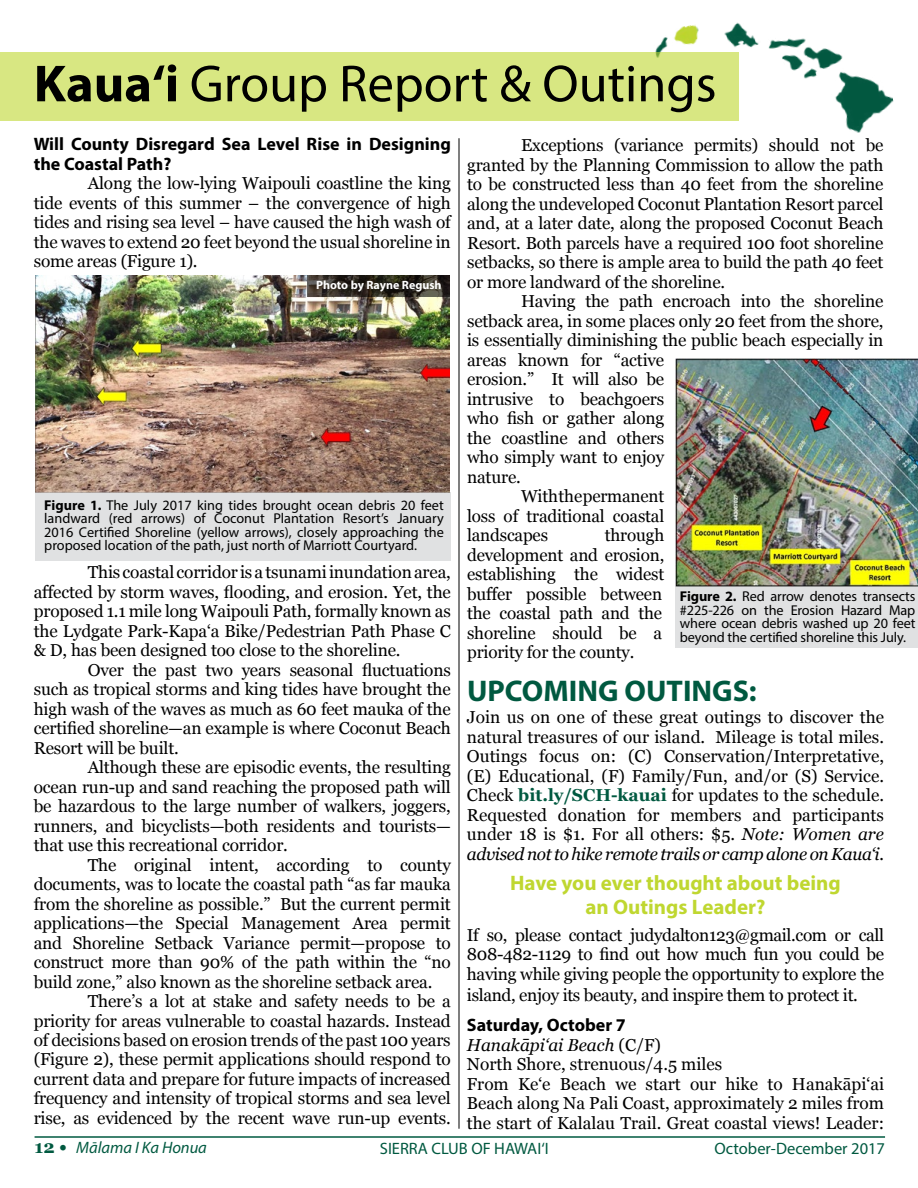
<style>
.page{position:relative;width:918px;height:1188px;background:#fff}
.page>*{position:absolute;margin:0;border:0;box-sizing:border-box;transform-origin:0 0}
.t1{font:52.5px "Myriad Pro";color:#000}
.t2{font:700 30px "Myriad Pro";color:#005940}
.t3{font:700 21px/24px "Myriad Pro";color:#bfd730;text-align:center}
.t4{font:700 18px/19.5px "Myriad Pro";color:#000}
.t5{font:17.25px/19.5px "Georgia";letter-spacing:-.01em;color:#000;text-align:justify}
.t6{font:16.5px "Myriad Pro";color:#005940}
.t7{font:italic 16.5px "Myriad Pro";color:#005940}
.t8{font:14.25px/13.5px "Myriad Pro";letter-spacing:-.01em;color:#000;text-align:justify}
.t9{font:700 12px "Myriad Pro";color:#fff}
.s1{font-weight:700}
.s2{font-weight:700;color:#005940}
.s3{font-style:italic}
.s4{font-family:"Georgia";font-weight:700;font-style:normal;font-size:18px}
</style>
<div class="page">
<hr style="left:35px;top:1136px;width:850px;height:2px;background:#005940">
<img style="left:35px;top:275px;width:415px;height:217px">
<div style="left:35px;top:492px;width:416px;height:69px;background:#e0e1e2"></div>
<svg style="left:308px;top:275px;width:142px;height:21px;background:#2f2a22"></svg>
<img style="left:675px;top:359px;width:243px;height:227px">
<div style="left:676px;top:586px;width:242px;height:61px;background:#e0e1e2"></div>
<hr style="left:459px;top:138px;width:1px;height:991px;background:#000">
<img style="left:651px;top:22px;width:243px;height:111px">
<div style="left:0;top:52px;width:739px;height:68px;background:#d8e782"></div>
<h1 class="t1" style="left:34px;top:51px;width:684px"><span class="s1">Kaua‘i</span> Group Report &amp; Outings</h1>
<p class="t4" style="left:34px;top:134px;width:419px">Will County Disregard Sea Level Rise in Designing the Coastal Path?</p>
<p class="t5" style="left:34px;top:173px;width:419px;text-indent:54px">Along the low-lying Waipouli coastline the king tide events of this summer – the convergence of high tides and rising sea level – have caused the high wash of the waves to extend 20 feet beyond the usual shoreline in some areas (Figure 1).</p>
<p class="t9" style="left:316px;top:278px;width:127px">Photo by Rayne Regush</p>
<p class="t8" style="left:44px;top:498px;width:401px"><span class="s1">Figure 1.</span> The July 2017 king tides brought ocean debris 20 feet landward (red arrows) of Coconut Plantation Resort’s January 2016 Certified Shoreline (yellow arrows), closely approaching the proposed location of the path, just north of Marriott Courtyard.</p>
<p class="t5" style="left:34px;top:562px;width:419px;text-indent:54px">This coastal corridor is a tsunami inundation area, affected by storm waves, flooding, and erosion. Yet, the proposed 1.1 mile long Waipouli Path, formally known as the Lydgate Park-Kapa‘a Bike/Pedestrian Path Phase C &amp; D, has been designed too close to the shoreline.</p>
<p class="t5" style="left:34px;top:659px;width:419px;text-indent:54px">Over the past two years seasonal fluctuations such as tropical storms and king tides have brought the high wash of the waves as much as 60 feet mauka of the certified shoreline—an example is where Coconut Beach Resort will be built.</p>
<p class="t5" style="left:34px;top:757px;width:419px;text-indent:54px">Although these are episodic events, the resulting ocean run-up and sand reaching the proposed path will be hazardous to the large number of walkers, joggers, runners, and bicyclists—both residents and tourists— that use this recreational corridor.</p>
<p class="t5" style="left:34px;top:854px;width:419px;text-indent:54px">The original intent, according to county documents, was to locate the coastal path “as far mauka from the shoreline as possible.” But the current permit applications—the Special Management Area permit and Shoreline Setback Variance permit—propose to construct more than 90% of the path within the “no build zone,” also known as the shoreline setback area.</p>
<p class="t5" style="left:34px;top:991px;width:419px;text-indent:54px">There’s a lot at stake and safety needs to be a priority for areas vulnerable to coastal hazards. Instead of decisions based on erosion trends of the past 100 years (Figure 2), these permit applications should respond to current data and prepare for future impacts of increased frequency and intensity of tropical storms and sea level rise, as evidenced by the recent wave run-up events.</p>
<p class="t5" style="left:467px;top:135px;width:418px;text-indent:54px">Exceptions (variance permits) should not be granted by the Planning Commission to allow the path to be constructed less than 40 feet from the shoreline along the undeveloped Coconut Plantation Resort parcel and, at a later date, along the proposed Coconut Beach Resort. Both parcels have a required 100 foot shoreline setbacks, so there is ample area to build the path 40 feet or more landward of the shoreline.</p>
<p class="t5" style="left:521px;top:291px;width:364px">Having the path encroach into the shoreline</p>
<p class="t5" style="left:467px;top:310px;width:418px">setback area, in some places only 20 feet from the shore,</p>
<p class="t5" style="left:467px;top:330px;width:418px">is essentially diminishing the public beach especially in</p>
<p class="t5" style="left:467px;top:349px;width:199px">areas known for “active</p>
<p class="t5" style="left:467px;top:369px;width:199px">erosion.” It will also be</p>
<p class="t5" style="left:467px;top:388px;width:199px">intrusive to beachgoers</p>
<p class="t5" style="left:467px;top:408px;width:199px">who fish or gather along</p>
<p class="t5" style="left:467px;top:427px;width:199px">the coastline and others</p>
<p class="t5" style="left:467px;top:447px;width:199px">who simply want to enjoy</p>
<p class="t5" style="left:467px;top:466px;width:55px">nature.</p>
<p class="t5" style="left:521px;top:486px;width:145px">With the permanent</p>
<p class="t5" style="left:467px;top:505px;width:199px">loss of traditional coastal</p>
<p class="t5" style="left:467px;top:525px;width:82px">landscapes</p>
<p class="t5" style="left:467px;top:525px;width:199px;text-align:left;text-indent:138px">through development and erosion, establishing the widest buffer possible between the coastal path and the shoreline should be a priority for the county.</p>
<p class="t8" style="left:680px;top:589px;width:237px"><span class="s1">Figure 2.</span> Red arrow denotes transects #225-226 on the Erosion Hazard Map where ocean debris washed up 20 feet beyond the certified shoreline this July.</p>
<h2 class="t2" style="left:467px;top:671px;width:291px">UPCOMING OUTINGS:</h2>
<p class="t5" style="left:467px;top:707px;width:419px">Join us on one of these great outings to discover the natural treasures of our island. Mileage is total miles.<br>Outings focus on: (C) Conservation/Interpretative, (E) Educational, (F) Family/Fun, and/or (S) Service.<br>Check <span class="s2">bit.ly/SCH-kauai</span> for updates to the schedule.<br>Requested donation for members and participants under 18 is $1. For all others: $5. <span class="s3">Note: Women are advised not to hike remote trails or camp alone on Kauaʻi.</span></p>
<p class="t3" style="left:510px;top:870px;width:332px">Have you ever thought about being an Outings Leader?</p>
<p class="t5" style="left:467px;top:924px;width:419px">If so, please contact judydalton123@gmail.com or call 808-482-1129 to find out how much fun you could be having while giving people the opportunity to explore the</p>
<p class="t5" style="left:467px;top:985px;width:392px">island, enjoy its beauty, and inspire them to protect it.</p>
<p class="t4" style="left:467px;top:1015px;width:160px">Saturday, October 7</p>
<p class="t5" style="left:467px;top:1035px;width:419px;text-align:left"><span class="s3">Hanakāpiʻai Beach</span> (C/F)<br>North Shore, strenuous/4.5 miles<br>From Keʻe Beach we start our hike to Hanakāpiʻai Beach along Na Pali Coast, approximately 2 miles from the start of Kalalau Trail. Great coastal views! Leader:</p>
<p class="t7" style="left:35px;top:1137px;width:174px"><span class="s4">12 •</span> Mālama I Ka Honua</p>
<p class="t6" style="left:380px;top:1138px;width:170px">SIERRA CLUB OF HAWAI‘I</p>
<p class="t6" style="left:715px;top:1138px;width:172px">October-December 2017</p>
</div>
